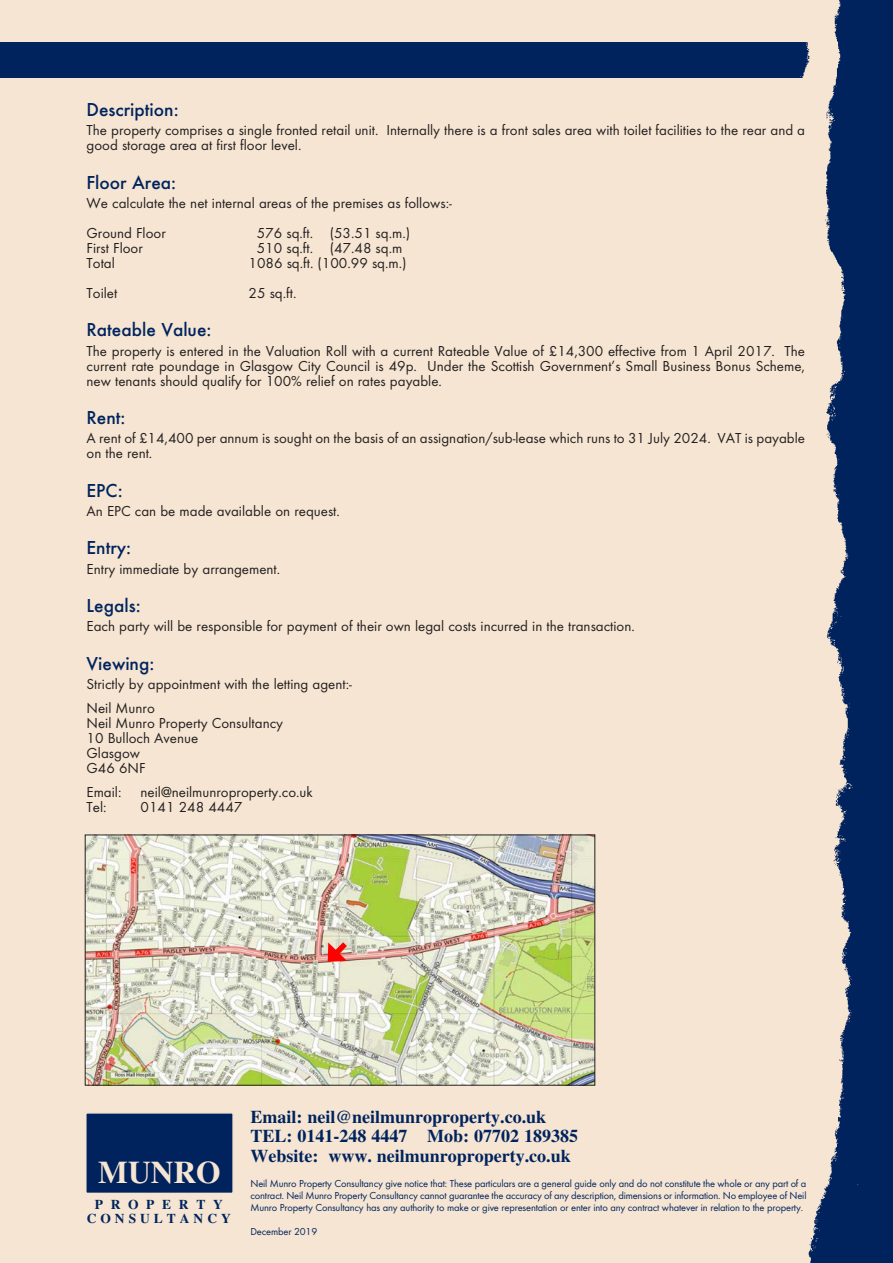
<style>
.page{position:relative;width:893px;height:1263px;background:#f5e5d2}
.page>*{position:absolute;margin:0;border:0;box-sizing:border-box;transform-origin:0 0}
.t1{font:700 31.5px "Times";color:#f5e5d2}
.t2{font:500 19.5px "Futura T";color:#00235d}
.t3{font:700 18px/19.5px "Times";color:#00235d}
.t4{font:15px/15px "Futura T";color:#231f20}
.t5{font:700 13.5px/14.2px "Times";letter-spacing:.295em;color:#00235d;text-align:center}
.t6{font:10.5px/12px "Futura T";letter-spacing:-.015em;color:#00235d;text-align:justify}
</style>
<div class="page">
<div style="left:607px;top:43px;width:188px;height:35px;background:#00235d"></div>
<div style="left:0;top:43px;width:607px;height:35px;background:#00235d"></div>
<img style="left:795px;top:0;width:98px;height:1263px">
<div style="left:85px;top:1112px;width:149px;height:82px;background:#00235d;border:2px solid #f5e5d2"></div>
<img style="left:87px;top:837px;width:506px;height:246px">
<svg style="left:327px;top:937px;width:26px;height:26px"></svg>
<h2 class="t2" style="left:87px;top:98px;width:94px">Description:</h2>
<p class="t4" style="left:87px;top:123px;width:720px">The property comprises a single fronted retail unit. Internally there is a front sales area with toilet facilities to the rear and a good storage area at first floor level.</p>
<h2 class="t2" style="left:87px;top:171px;width:91px">Floor Area:</h2>
<p class="t4" style="left:87px;top:188px;width:367px;line-height:30px">We calculate the net internal areas of the premises as follows:-<br>Ground Floor</p>
<p class="t4" style="left:257px;top:225px;width:155px">576 sq.ft. (53.51 sq.m.)</p>
<p class="t4" style="left:87px;top:240px;width:58px">First Floor</p>
<p class="t4" style="left:257px;top:240px;width:147px">510 sq.ft. (47.48 sq.m</p>
<p class="t4" style="left:87px;top:255px;width:30px">Total</p>
<p class="t4" style="left:249px;top:255px;width:159px">1086 sq.ft. (100.99 sq.m.)</p>
<p class="t4" style="left:87px;top:285px;width:32px">Toilet</p>
<p class="t4" style="left:249px;top:285px;width:49px">25 sq.ft.</p>
<h2 class="t2" style="left:87px;top:319px;width:126px">Rateable Value:</h2>
<p class="t4" style="left:87px;top:343px;width:720px;text-align:justify">The property is entered in the Valuation Roll with a current Rateable Value of £14,300 effective from 1 April 2017. The current rate poundage in Glasgow City Council is 49p. Under the Scottish Government’s Small Business Bonus Scheme, new tenants should qualify for 100% relief on rates payable.</p>
<h2 class="t2" style="left:87px;top:406px;width:41px">Rent:</h2>
<p class="t4" style="left:87px;top:431px;width:720px">A rent of £14,400 per annum is sought on the basis of an assignation/sub-lease which runs to 31 July 2024. VAT is payable on the rent.</p>
<h2 class="t2" style="left:87px;top:479px;width:38px">EPC:</h2>
<p class="t4" style="left:87px;top:503px;width:255px">An EPC can be made available on request.</p>
<h2 class="t2" style="left:87px;top:537px;width:46px">Entry:</h2>
<p class="t4" style="left:87px;top:561px;width:195px">Entry immediate by arrangement.</p>
<h2 class="t2" style="left:87px;top:594px;width:56px">Legals:</h2>
<p class="t4" style="left:87px;top:619px;width:550px">Each party will be responsible for payment of their own legal costs incurred in the transaction.</p>
<h2 class="t2" style="left:87px;top:652px;width:69px">Viewing:</h2>
<p class="t4" style="left:87px;top:672px;width:267px;line-height:24px">Strictly by appointment with the letting agent:-<br>Neil Munro</p>
<p class="t4" style="left:87px;top:715px;width:198px">Neil Munro Property Consultancy<br>10 Bulloch Avenue<br>Glasgow<br>G46 6NF</p>
<p class="t4" style="left:87px;top:784px;width:36px">Email:</p>
<p class="t4" style="left:141px;top:784px;width:174px">neil@neilmunroproperty.co.uk</p>
<p class="t4" style="left:87px;top:799px;width:22px">Tel:</p>
<p class="t4" style="left:141px;top:799px;width:103px">0141 248 4447</p>
<h1 class="t1" style="left:98px;top:1154px;width:124px">MUNRO</h1>
<p class="t5" style="left:87px;top:1197px;width:146px">PROPERTY<br>CONSULTANCY</p>
<p class="t3" style="left:250px;top:1107px;width:329px">Email: neil@neilmunroproperty.co.uk<br>TEL: 0141-248 4447 Mob: 07702 189385<br>Website: www. neilmunroproperty.co.uk</p>
<p class="t6" style="left:250px;top:1177px;width:557px">Neil Munro Property Consultancy give notice that: These particulars are a general guide only and do not constitute the whole or any part of a contract. Neil Munro Property Consultancy cannot guarantee the accuracy of any description, dimensions or information. No employee of Neil Munro Property Consultancy has any authority to make or give representation or enter into any contract whatever in relation to the property.</p>
<p class="t6" style="left:250px;top:1225px;width:68px">December 2019</p>
</div>
